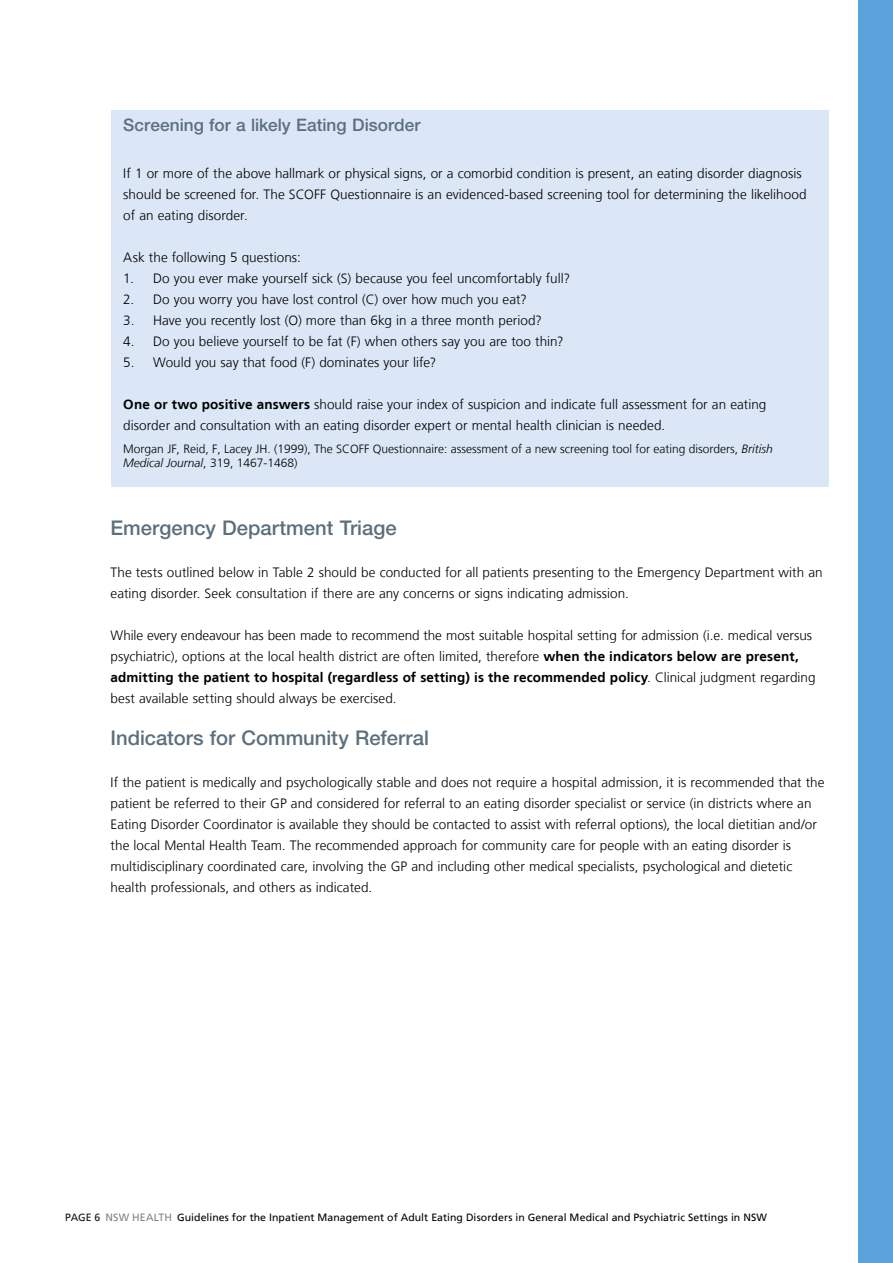
<style>
.page{position:relative;width:893px;height:1263px;background:#fff}
.page>*{position:absolute;margin:0;border:0;box-sizing:border-box;transform-origin:0 0}
._2a__Body_copy{font:500 20.25px "Helvetica Neue";color:#5c6f7c}
._5a__Heading_1_no_nu{font:500 20.25px "Helvetica Neue";color:#5c6f7c}
._5b__Heading_2_no_nu{font:500 17.25px "Helvetica Neue";color:#5c6f7c}
._2a__Body_copy-2{font:300 13.5px/21px "Frutiger LT";letter-spacing:.005em;color:#000}
._6a__List_text{font:300 13.5px "Frutiger LT";color:#000}
._6b__List_text_last{font:300 13.5px "Frutiger LT";color:#000}
._7__Footnote_caption{font:300 12px/14.4px "Frutiger LT";color:#000}
.t1{font:10.5px "Frutiger LT";letter-spacing:.005em;color:#000}
.s1{font-weight:700}
.s2{font-style:italic}
.s3{color:#141414}
.s4{color:#808285}
</style>
<div class="page">
<div style="left:111px;top:111px;width:717px;height:376px;background:#dbe7f6"></div>
<div style="left:858px;top:0;width:35px;height:1263px;background:#59a3da"></div>
<p class="_5b__Heading_2_no_nu" style="left:123px;top:115px;width:299px">Screening for a likely Eating Disorder</p>
<p class="_2a__Body_copy-2" style="left:123px;top:163px;width:685px">If 1 or more of the above hallmark or physical signs, or a comorbid condition is present, an eating disorder diagnosis should be screened for. The SCOFF Questionnaire is an evidenced-based screening tool for determining the likelihood of an eating disorder.</p>
<p class="_2a__Body_copy-2" style="left:123px;top:247px;width:179px">Ask the following 5 questions:</p>
<p class="_6a__List_text" style="left:123px;top:270px;width:448px">1. Do you ever make yourself sick (S) because you feel uncomfortably full?</p>
<p class="_6a__List_text" style="left:123px;top:291px;width:405px">2. Do you worry you have lost control (C) over how much you eat?</p>
<p class="_6a__List_text" style="left:123px;top:312px;width:420px">3. Have you recently lost (O) more than 6kg in a three month period?</p>
<p class="_6a__List_text" style="left:123px;top:333px;width:442px">4. Do you believe yourself to be fat (F) when others say you are too thin?</p>
<p class="_6b__List_text_last" style="left:123px;top:354px;width:315px">5. Would you say that food (F) dominates your life?</p>
<p class="_2a__Body_copy-2" style="left:123px;top:394px;width:644px"><span class="s1">One or two positive answers</span> should raise your index of suspicion and indicate full assessment for an eating disorder and consultation with an eating disorder expert or mental health clinician is needed.</p>
<p class="_7__Footnote_caption" style="left:123px;top:441px;width:651px">Morgan JF, Reid, F, Lacey JH. (1999), The SCOFF Questionnaire: assessment of a new screening tool for eating disorders, <span class="s2">British<br>Medical Journal</span>, 319, 1467-1468)</p>
<p class="_5a__Heading_1_no_nu" style="left:111px;top:515px;width:288px">Emergency Department Triage</p>
<p class="_2a__Body_copy-2" style="left:111px;top:562px;width:714px">The tests outlined below in Table 2 should be conducted for all patients presenting to the Emergency Department with an eating disorder. Seek consultation if there are any concerns or signs indicating admission.</p>
<p class="_2a__Body_copy-2" style="left:111px;top:625px;width:706px">While every endeavour has been made to recommend the most suitable hospital setting for admission (i.e. medical versus psychiatric), options at the local health district are often limited, therefore <span class="s1">when the indicators below are present, admitting the patient to hospital (regardless of setting) is the recommended policy</span>. Clinical judgment regarding best available setting should always be exercised.</p>
<p class="_2a__Body_copy" style="left:111px;top:725px;width:320px">Indicators for Community Referral</p>
<p class="_2a__Body_copy-2" style="left:111px;top:772px;width:716px">If the patient is medically and psychologically stable and does not require a hospital admission, it is recommended that the patient be referred to their GP and considered for referral to an eating disorder specialist or service (in districts where an Eating Disorder Coordinator is available they should be contacted to assist with referral options), the local dietitian and/or the local Mental Health Team. The recommended approach for community care for people with an eating disorder is multidisciplinary coordinated care, involving the GP and including other medical specialists, psychological and dietetic health professionals, and others as indicated.</p>
<p class="t1" style="left:65px;top:1211px;width:703px"><span class="s3">PAGE 6</span> <span class="s4">NSW HEALTH</span> Guidelines for the Inpatient Management of Adult Eating Disorders in General Medical and Psychiatric Settings in NSW</p>
</div>
